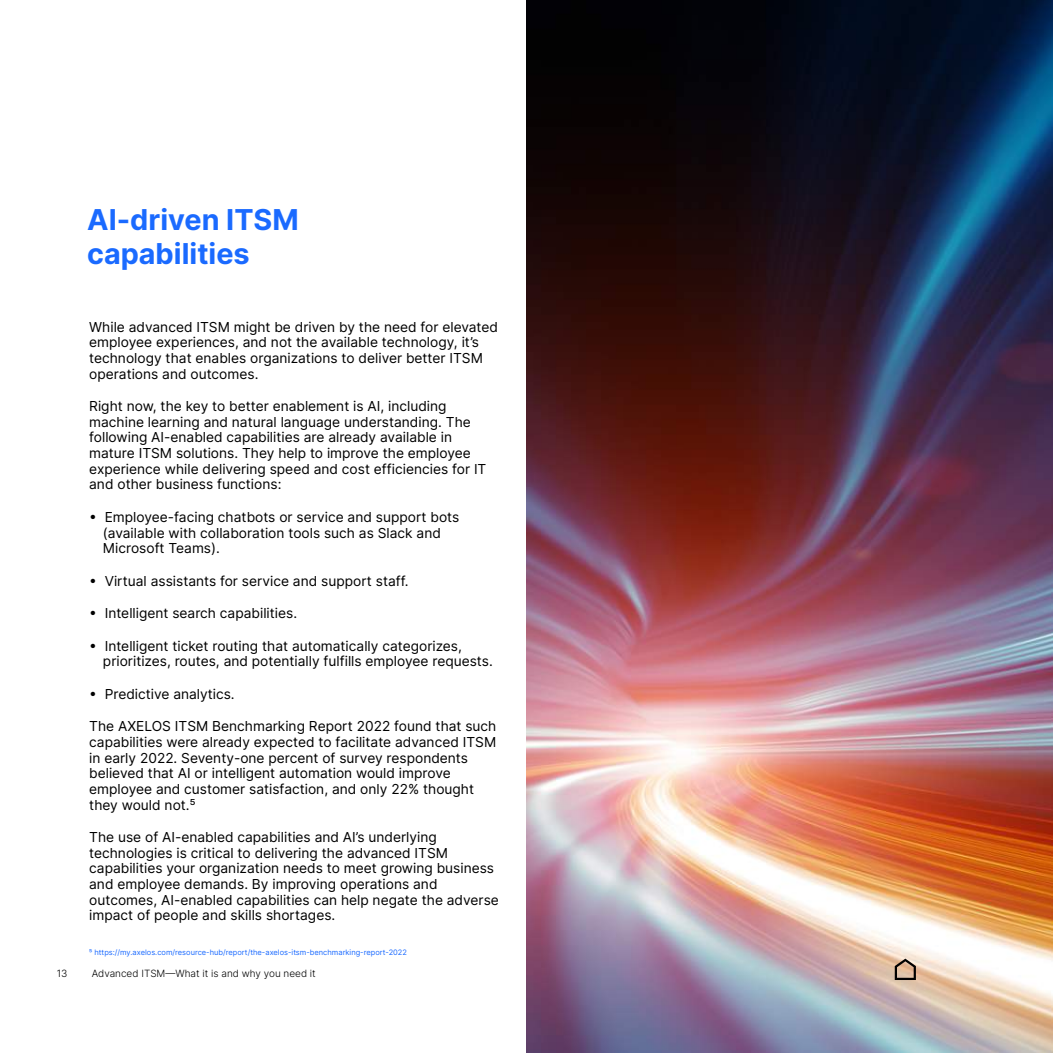
<style>
.page{position:relative;width:1053px;height:1053px;background:#fff}
.page>*{position:absolute;margin:0;border:0;box-sizing:border-box;transform-origin:0 0}
.t1{font:700 28.75px/33.8px "Inter";color:#1a6aff}
.t2{font:13.75px/15.6px "Inter";color:#000}
.t3{font:300 10px "Inter";color:#000}
.t4{font:7.5px "Inter";color:#1a6aff}
</style>
<div class="page">
<img style="left:526px;top:0;width:526px;height:1052px">
<svg style="left:894px;top:958px;width:21px;height:21px"></svg>
<h1 class="t1" style="left:87px;top:202px;width:213px">AI-driven ITSM capabilities</h1>
<p class="t2" style="left:89px;top:319px;width:410px">While advanced ITSM might be driven by the need for elevated employee experiences, and not the available technology, it’s technology that enables organizations to deliver better ITSM operations and outcomes.</p>
<p class="t2" style="left:89px;top:398px;width:399px">Right now, the key to better enablement is AI, including machine learning and natural language understanding. The following AI-enabled capabilities are already available in mature ITSM solutions. They help to improve the employee experience while delivering speed and cost efficiencies for IT and other business functions:</p>
<p class="t2" style="left:103px;top:508px;width:358px;text-indent:-14px">• Employee-facing chatbots or service and support bots (available with collaboration tools such as Slack and<br>Microsoft Teams).</p>
<p class="t2" style="left:89px;top:572px;width:321px">• Virtual assistants for service and support staff.</p>
<p class="t2" style="left:89px;top:605px;width:209px">• Intelligent search capabilities.</p>
<p class="t2" style="left:103px;top:637px;width:391px;text-indent:-14px">• Intelligent ticket routing that automatically categorizes, prioritizes, routes, and potentially fulfills employee requests.</p>
<p class="t2" style="left:89px;top:685px;width:147px">• Predictive analytics.</p>
<p class="t2" style="left:89px;top:718px;width:408px">The AXELOS ITSM Benchmarking Report 2022 found that such capabilities were already expected to facilitate advanced ITSM in early 2022. Seventy-one percent of survey respondents believed that AI or intelligent automation would improve employee and customer satisfaction, and only 22% thought they would not.5</p>
<p class="t2" style="left:89px;top:828px;width:411px">The use of AI-enabled capabilities and AI’s underlying technologies is critical to delivering the advanced ITSM capabilities your organization needs to meet growing business and employee demands. By improving operations and outcomes, AI-enabled capabilities can help negate the adverse impact of people and skills shortages.</p>
<p class="t4" style="left:89px;top:947px;width:319px">5 https://my.axelos.com/resource-hub/report/the-axelos-itsm-benchmarking-report-2022</p>
<p class="t3" style="left:57px;top:965px;width:12px">13</p>
<p class="t3" style="left:92px;top:965px;width:226px">Advanced ITSM—What it is and why you need it</p>
</div>
